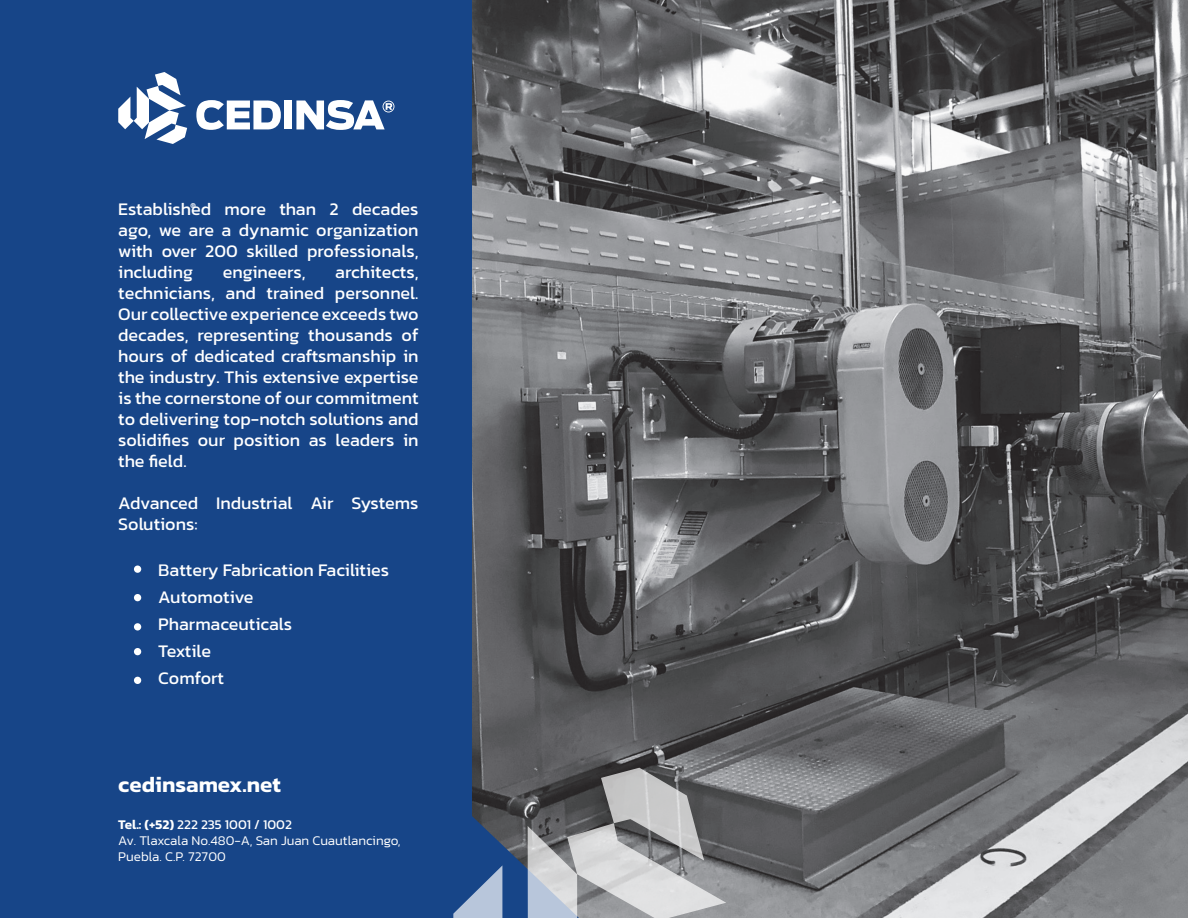
<style>
.page{position:relative;width:1188px;height:918px;background:#fff}
.page>*{position:absolute;margin:0;border:0;box-sizing:border-box;transform-origin:0 0}
.t1{font:600 22.5px "Kanit";color:#fff}
.t2{font:18px/21px "Kanit";color:#fff;text-align:justify}
.t3{font:300 13.5px/16.2px "Kanit";color:#fff}
.t4{font:13.5px "Kanit";color:#fff}
.t5{font:600 7.5px "Kanit";color:#fff}
.s1{font-weight:600}
</style>
<div class="page">
<img style="left:472px;top:1px;width:716px;height:917px">
<div style="left:1px;top:1px;width:471px;height:917px;background:#174588"></div>
<svg style="left:453px;top:768px;width:273px;height:150px;background:#828995"></svg>
<svg style="left:118px;top:72px;width:69px;height:72px"></svg>
<svg style="left:196px;top:100px;width:85px;height:30px"></svg>
<div style="left:284px;top:101px;width:8px;height:28px;background:#fff"></div>
<svg style="left:296px;top:100px;width:98px;height:30px"></svg>
<div style="left:134px;top:566px;width:7px;height:7px;background:#fff;border-radius:50%"></div>
<div style="left:134px;top:594px;width:7px;height:7px;background:#fff;border-radius:50%"></div>
<div style="left:134px;top:623px;width:7px;height:8px;background:#fff;border-radius:50%"></div>
<div style="left:134px;top:648px;width:7px;height:7px;background:#fff;border-radius:50%"></div>
<div style="left:134px;top:677px;width:7px;height:7px;background:#fff;border-radius:50%"></div>
<p class="t2" style="left:118px;top:198px;width:302px">Established more than 2 decades ago, we are a dynamic organization with over 200 skilled professionals, including</p>
<p class="t5" style="left:190px;top:200px;width:7px">®</p>
<p class="t2" style="left:118px;top:261px;width:302px;text-indent:217px">architects, technicians, and trained personnel.<br>Our collective experience exceeds two decades, representing thousands of hours of dedicated craftsmanship in the industry. This extensive expertise is the cornerstone of our commitment to delivering top-notch solutions and solidifies our position as leaders in the field.</p>
<p class="t2" style="left:118px;top:492px;width:302px">Advanced Industrial Air Systems<br>Solutions:</p>
<p class="t2" style="left:158px;top:560px;width:232px">Battery Fabrication Facilities</p>
<p class="t2" style="left:158px;top:587px;width:97px">Automotive</p>
<p class="t2" style="left:158px;top:614px;width:136px">Pharmaceuticals</p>
<p class="t2" style="left:158px;top:641px;width:54px">Textile</p>
<p class="t2" style="left:158px;top:668px;width:67px">Comfort</p>
<p class="t2" style="left:223px;top:261px;width:84px">engineers,</p>
<p class="t1" style="left:118px;top:768px;width:164px">cedinsamex.net</p>
<p class="t4" style="left:118px;top:814px;width:175px"><span class="s1">Tel.: (+52)</span> 222 235 1001 / 1002</p>
<p class="t3" style="left:118px;top:832px;width:284px">Av. Tlaxcala No.480-A, San Juan Cuautlancingo,<br>Puebla. C.P. 72700</p>
</div>
